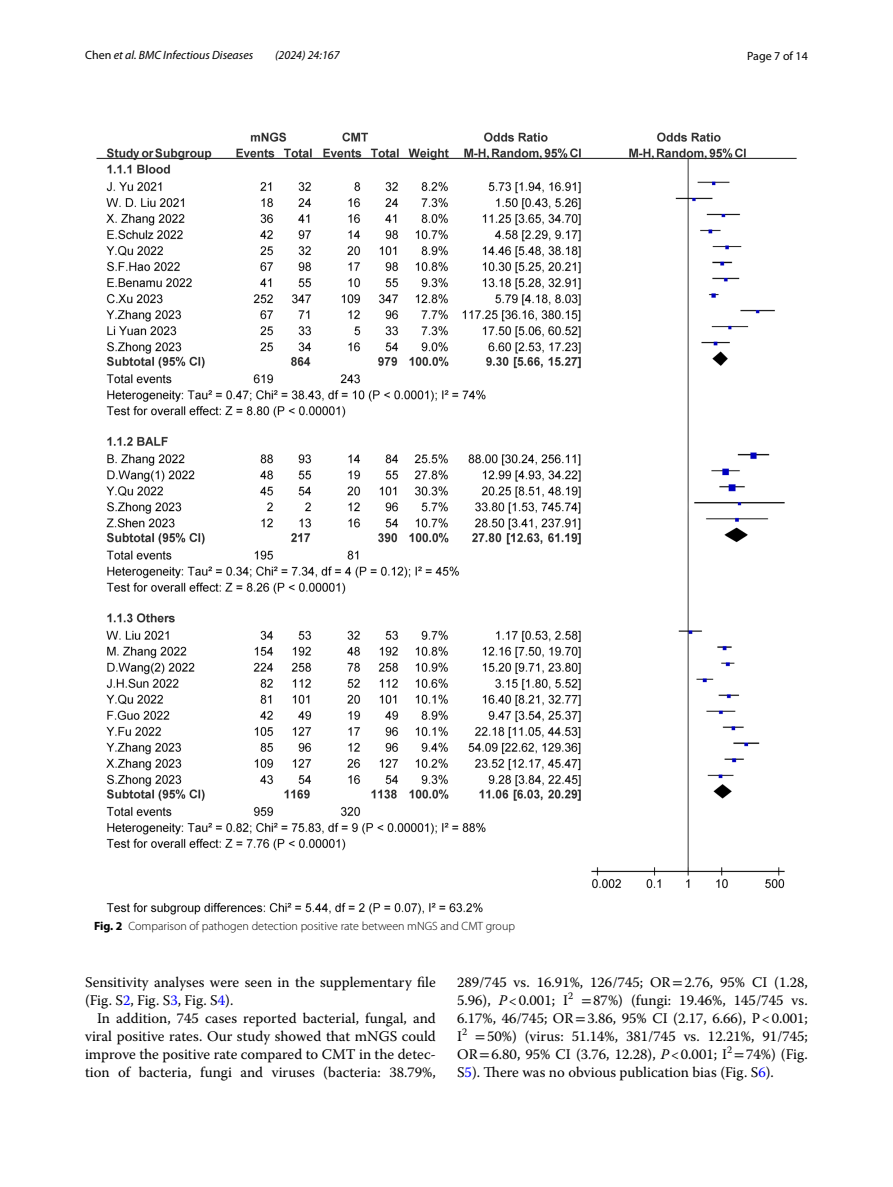
<style>
.page{position:relative;width:893px;height:1187px;background:#fff}
.page>*{position:absolute;margin:0;border:0;box-sizing:border-box;transform-origin:0 0}
.t1{font:14.7px/18px "Warnock Pro";color:#000;text-align:justify}
.t2{font:300 12px "Myriad Pro";color:#000}
.t3{font:italic 12px "Myriad Pro";color:#000}
.t4{font:12px "Myriad Pro";color:#000}
.s1{font-style:normal}
.s2{font-weight:700}
.s3{color:#00f}
.s4{font-family:"STIX"}
.s5{font-style:italic}
</style>
<div class="page">
<img style="left:96px;top:133px;width:701px;height:781px">
<p class="t3" style="left:85px;top:48px;width:170px"><span class="s1">Chen</span> et al. BMC Infectious Diseases</p>
<p class="t3" style="left:275px;top:48px;width:66px">(2024) 24:167</p>
<p class="t4" style="left:747px;top:48px;width:62px">Page 7 of 14</p>
<p class="t2" style="left:94px;top:919px;width:422px"><span class="s2">Fig. 2</span> Comparison of pathogen detection positive rate between mNGS and CMT group</p>
<p class="t1" style="left:85px;top:972px;width:352px">Sensitivity analyses were seen in the supplementary file (Fig. S<span class="s3">2</span>, Fig. S<span class="s3">3</span>, Fig. S<span class="s3">4</span>).</p>
<p class="t1" style="left:85px;top:1008px;width:352px;text-indent:12px">In addition, 745 cases reported bacterial, fungal, and viral positive rates. Our study showed that mNGS could improve the positive rate compared to CMT in the detec&shy;tion of bacteria, fungi and viruses (bacteria: 38.79%,</p>
<p class="t1" style="left:457px;top:972px;width:352px">289/745 vs. 16.91%, 126/745; OR<span class="s4">=</span>2.76, 95% CI (1.28, 5.96), <span class="s5">P</span>&lt;0.001; I<sup>2</sup> <span class="s4">=</span>87%) (fungi: 19.46%, 145/745 vs.<br>6.17%, 46/745; OR<span class="s4">=</span>3.86, 95% CI (2.17, 6.66), P&lt;0.001; I<sup>2</sup> <span class="s4">=</span>50%) (virus: 51.14%, 381/745 vs. 12.21%, 91/745; OR<span class="s4">=</span>6.80, 95% CI (3.76, 12.28), <span class="s5">P</span>&lt;0.001; I<sup>2</sup> <span class="s4">=</span>74%) (Fig.<br>S<span class="s3">5</span>). There was no obvious publication bias (Fig. S<span class="s3">6</span>).</p>
</div>
